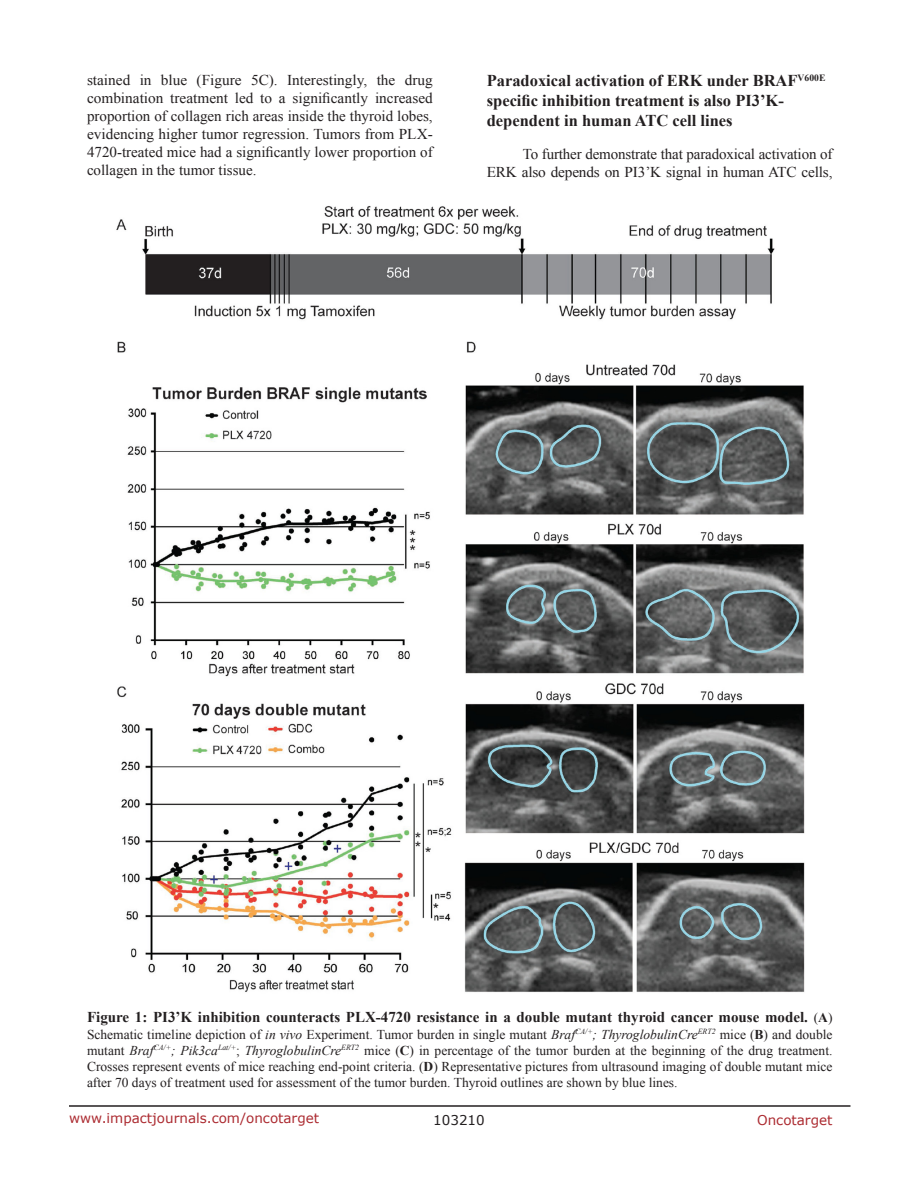
<style>
.page{position:relative;width:918px;height:1188px;background:#fff}
.page>*{position:absolute;margin:0;border:0;box-sizing:border-box;transform-origin:0 0}
.SubHeading_middle{font:700 16.5px/19.8px "Times New Roman";color:#231f20}
.BodyText{font:15px/18px "Times New Roman";letter-spacing:-.01em;color:#231f20;text-align:justify}
.FigureText{font:700 15px "Times New Roman";color:#231f20}
.FigureText-2{font:13.5px/16.2px "Times New Roman";color:#231f20;text-align:justify}
.t1{font:13.5px "Verdana";color:#ac2b31}
.t2{font:13.5px "Verdana";color:#231f20}
.s1{font-weight:400;font-size:13.5px}
.s2{font-size:13.5px}
.s3{font-style:italic}
.s4{font-weight:700}
</style>
<div class="page">
<hr style="left:69px;top:1105px;width:781px;height:2px;background:#231f20">
<img style="left:116px;top:206px;width:689px;height:786px">
<p class="BodyText" style="left:87px;top:71px;width:347px">stained in blue (Figure 5C). Interestingly, the drug combination treatment led to a significantly increased proportion of collagen rich areas inside the thyroid lobes, evidencing higher tumor regression. Tumors from PLX-4720-treated mice had a significantly lower proportion of collagen in the tumor tissue.</p>
<p class="SubHeading_middle" style="left:487px;top:70px;width:340px">Paradoxical activation of ERK under BRAF<sup>V600E </sup>specific inhibition treatment is also PI3’K&shy;dependent in human ATC cell lines</p>
<p class="BodyText" style="left:487px;top:145px;width:347px;text-align:right">To further demonstrate that paradoxical activation of<br>ERK also depends on PI3’K signal in human ATC cells,</p>
<p class="FigureText" style="left:87px;top:1007px;width:747px">Figure 1: PI3’K inhibition counteracts PLX-4720 resistance in a double mutant thyroid cancer mouse model. <span class="s1">(</span><span class="s2">A</span><span class="s1">)</span></p>
<p class="FigureText-2" style="left:87px;top:1026px;width:747px">Schematic timeline depiction of <span class="s3">in vivo</span> Experiment. Tumor burden in single mutant <span class="s3">Braf</span><sup>CA/+</sup><span class="s3">; ThyroglobulinCre</span><sup>ERT2</sup> mice (<span class="s4">B</span>) and double mutant <span class="s3">Braf</span><sup>CA/+</sup><span class="s3">; Pik3ca</span><sup>Lat/+</sup>; <span class="s3">ThyroglobulinCre</span><sup>ERT2</sup> mice (<span class="s4">C</span>) in percentage of the tumor burden at the beginning of the drug treatment.<br>Crosses represent events of mice reaching end-point criteria. (<span class="s4">D</span>) Representative pictures from ultrasound imaging of double mutant mice after 70 days of treatment used for assessment of the tumor burden. Thyroid outlines are shown by blue lines.</p>
<p class="t1" style="left:69px;top:1109px;width:252px">www.impactjournals.com/oncotarget</p>
<p class="t2" style="left:433px;top:1111px;width:53px">103210</p>
<p class="t1" style="left:757px;top:1111px;width:77px">Oncotarget</p>
</div>
